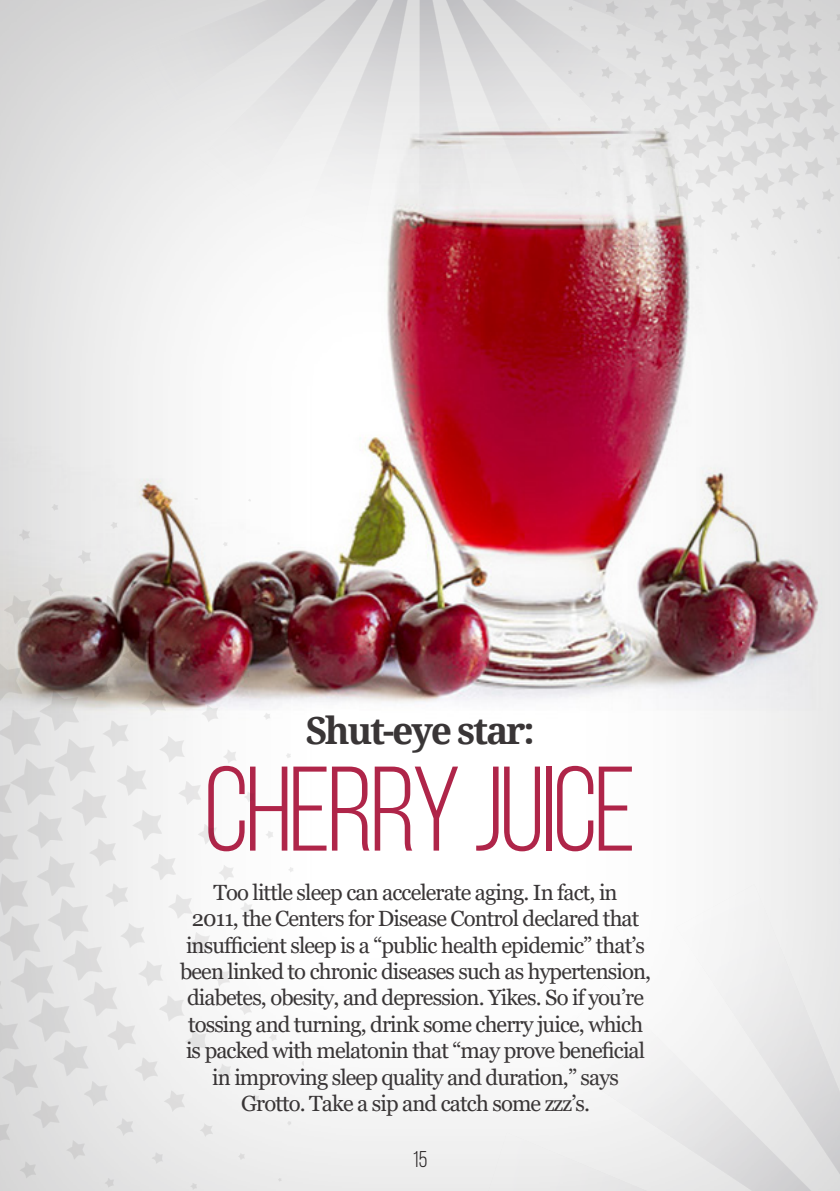
<style>
.page{position:relative;width:840px;height:1191px;background:#fff}
.page>*{position:absolute;margin:0;border:0;box-sizing:border-box;transform-origin:0 0}
.t1{font:120px "Bebas Neue";letter-spacing:-.03em;color:#af2549}
.t2{font:700 37.2px "Droid Serif";letter-spacing:-.06em;color:#231f20}
.t3{font:22.6px "Bebas Neue";color:#231f20}
.t4{font:22px/26.4px "Georgia";letter-spacing:-.04em;color:#231f20;text-align:center}
</style>
<div class="page">
<div style="left:0;top:0;width:839px;height:1191px;background:#414042;opacity:.3"></div>
<svg style="left:550px;top:0;width:289px;height:274px;background:#dbd2d3"></svg>
<svg style="left:0;top:497px;width:304px;height:694px"></svg>
<img style="left:109px;top:0;width:621px;height:249px">
<img style="left:471px;top:850px;width:368px;height:341px">
<h2 class="t2" style="left:305px;top:709px;width:231px">Shut-eye star:</h2>
<p class="t1" style="left:204px;top:745px;width:433px">CHERRY JUICE</p>
<p class="t4" style="left:180px;top:879px;width:472px">Too little sleep can accelerate aging. In fact, in<br>2011, the Centers for Disease Control declared that insufficient sleep is a “public health epidemic” that’s been linked to chronic diseases such as hypertension, diabetes, obesity, and depression. Yikes. So if you’re tossing and turning, drink some cherry juice, which is packed with melatonin that “may prove beneficial in improving sleep quality and duration,” says Grotto. Take a sip and catch some zzz’s.</p>
<p class="t3" style="left:412px;top:1147px;width:16px">15</p>
</div>
